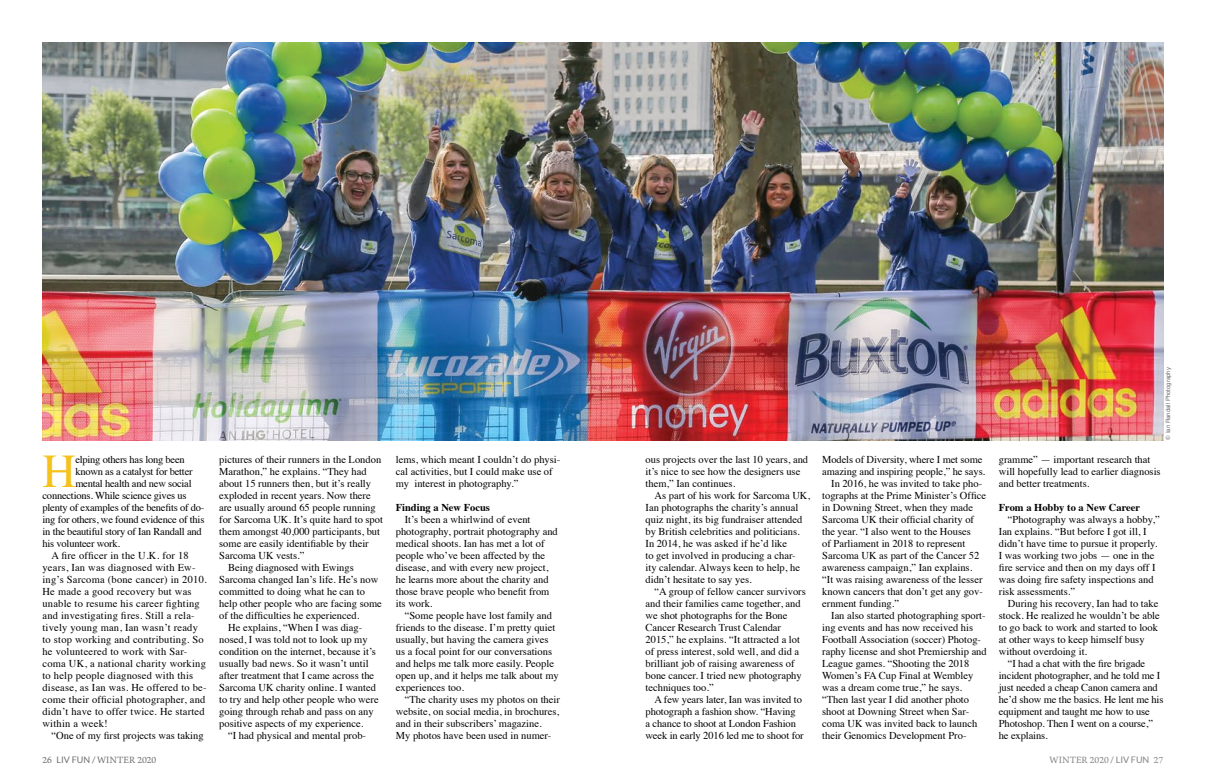
<style>
.page{position:relative;width:1206px;height:783px;background:#fff}
.page>*{position:absolute;margin:0;border:0;box-sizing:border-box;transform-origin:0 0}
.t1{font:46.8px "Times";color:#f5c21d}
.t2{font:10.5px/12px "Times";color:#000}
.t3{font:10.5px "Times";letter-spacing:.02em;color:#000}
.t4{font:10.5px "Times";letter-spacing:-.02em;color:#000}
.t5{font:700 10.5px "Times";color:#000}
.t6{font:9px "Born";color:#6d6e71}
.t7{font:9px "Born";color:#808285}
.t8{font:6px "Helvetica";color:#6d6e71}
.s1{font-family:"Lato"}
</style>
<div class="page">
<img style="left:43px;top:43px;width:1120px;height:398px">
<h1 class="t1" style="left:43px;top:427px;width:35px">H</h1>
<p class="t4" style="left:75px;top:449px;width:111px">elping others has long been</p>
<p class="t4" style="left:75px;top:461px;width:119px">known as a catalyst for better</p>
<p class="t4" style="left:75px;top:473px;width:118px">mental health and new social</p>
<p class="t4" style="left:43px;top:485px;width:146px">connections. While science gives us</p>
<p class="t4" style="left:43px;top:497px;width:163px">plenty of examples of the benefits of do-</p>
<p class="t4" style="left:43px;top:509px;width:163px">ing for others, we found evidence of this</p>
<p class="t4" style="left:43px;top:521px;width:161px">in the beautiful story of Ian Randall and</p>
<p class="t4" style="left:43px;top:533px;width:79px">his volunteer work.</p>
<p class="t3" style="left:52px;top:545px;width:139px">A fire officer in the U.K. for 18</p>
<p class="t3" style="left:43px;top:557px;width:155px">years, Ian was diagnosed with Ew-</p>
<p class="t3" style="left:43px;top:569px;width:166px">ing’s Sarcoma (bone cancer) in 2010.</p>
<p class="t3" style="left:43px;top:581px;width:151px">He made a good recovery but was</p>
<p class="t3" style="left:43px;top:593px;width:159px">unable to resume his career fighting</p>
<p class="t3" style="left:43px;top:605px;width:154px">and investigating fires. Still a rela-</p>
<p class="t3" style="left:43px;top:617px;width:157px">tively young man, Ian wasn’t ready</p>
<p class="t3" style="left:43px;top:629px;width:163px">to stop working and contributing. So</p>
<p class="t3" style="left:43px;top:641px;width:146px">he volunteered to work with Sar-</p>
<p class="t3" style="left:43px;top:653px;width:165px">coma UK, a national charity working</p>
<p class="t3" style="left:43px;top:665px;width:152px">to help people diagnosed with this</p>
<p class="t3" style="left:43px;top:677px;width:166px">disease, as Ian was. He offered to be-</p>
<p class="t3" style="left:43px;top:689px;width:164px">come their official photographer, and</p>
<p class="t3" style="left:43px;top:701px;width:164px">didn’t have to offer twice. He started</p>
<p class="t3" style="left:43px;top:713px;width:67px">within a week!</p>
<p class="t2" style="left:52px;top:728px;width:154px">“One of my first projects was taking</p>
<p class="t2" style="left:219px;top:452px;width:164px">pictures of their runners in the London</p>
<p class="t2" style="left:219px;top:464px;width:149px">Marathon,” he explains. “They had</p>
<p class="t2" style="left:219px;top:476px;width:153px">about 15 runners then, but it’s really</p>
<p class="t2" style="left:219px;top:488px;width:153px">exploded in recent years. Now there</p>
<p class="t2" style="left:219px;top:500px;width:158px">are usually around 65 people running</p>
<p class="t2" style="left:219px;top:512px;width:165px">for Sarcoma UK. It’s quite hard to spot</p>
<p class="t2" style="left:219px;top:524px;width:162px">them amongst 40,000 participants, but</p>
<p class="t2" style="left:219px;top:536px;width:151px">some are easily identifiable by their</p>
<p class="t2" style="left:219px;top:548px;width:87px">Sarcoma UK vests.”</p>
<p class="t2" style="left:228px;top:560px;width:127px">Being diagnosed with Ewings</p>
<p class="t2" style="left:219px;top:572px;width:161px">Sarcoma changed Ian’s life. He’s now</p>
<p class="t2" style="left:219px;top:584px;width:147px">committed to doing what he can to</p>
<p class="t2" style="left:219px;top:596px;width:164px">help other people who are facing some</p>
<p class="t2" style="left:219px;top:608px;width:142px">of the difficulties he experienced.</p>
<p class="t2" style="left:228px;top:620px;width:136px">He explains, “When I was diag-</p>
<p class="t2" style="left:219px;top:632px;width:150px">nosed, I was told not to look up my</p>
<p class="t2" style="left:219px;top:644px;width:158px">condition on the internet, because it’s</p>
<p class="t2" style="left:219px;top:656px;width:151px">usually bad news. So it wasn’t until</p>
<p class="t2" style="left:219px;top:668px;width:157px">after treatment that I came across the</p>
<p class="t2" style="left:219px;top:680px;width:158px">Sarcoma UK charity online. I wanted</p>
<p class="t2" style="left:219px;top:692px;width:161px">to try and help other people who were</p>
<p class="t2" style="left:219px;top:704px;width:156px">going through rehab and pass on any</p>
<p class="t2" style="left:219px;top:716px;width:146px">positive aspects of my experience.</p>
<p class="t2" style="left:228px;top:728px;width:139px">“I had physical and mental prob-</p>
<p class="t2" style="left:396px;top:452px;width:166px">lems, which meant I couldn’t do physi&shy;cal activities, but I could make use of my interest in photography.”</p>
<p class="t5" style="left:396px;top:497px;width:96px">Finding a New Focus</p>
<p class="t2" style="left:396px;top:512px;width:164px;text-indent:9px">It’s been a whirlwind of event photography, portrait photography and medical shoots. Ian has met a lot of people who’ve been affected by the disease, and with every new project, he learns more about the charity and those brave people who benefit from its work.</p>
<p class="t2" style="left:396px;top:608px;width:165px;text-indent:9px">“Some people have lost family and friends to the disease. I’m pretty quiet usually, but having the camera gives us a focal point for our conversations and helps me talk more easily. People open up, and it helps me talk about my experiences too.</p>
<p class="t2" style="left:396px;top:692px;width:166px;text-indent:9px">“The charity uses my photos on their website, on social media, in brochures, and in their subscribers’ magazine.<br>My photos have been used in numer-</p>
<p class="t2" style="left:646px;top:452px;width:164px">ous projects over the last 10 years, and it’s nice to see how the designers use them,” Ian continues.</p>
<p class="t2" style="left:646px;top:488px;width:166px;text-indent:9px">As part of his work for Sarcoma UK, Ian photographs the charity’s annual quiz night, its big fundraiser attended by British celebrities and politicians.<br>In 2014, he was asked if he’d like<br>to get involved in producing a char-<br>ity calendar. Always keen to help, he didn’t hesitate to say yes.</p>
<p class="t2" style="left:646px;top:584px;width:162px;text-indent:9px">“A group of fellow cancer survivors and their families came together, and we shot photographs for the Bone Cancer Research Trust Calendar 2015,” he explains. “It attracted a lot of press interest, sold well, and did a brilliant job of raising awareness of bone cancer. I tried new photography techniques too.”</p>
<p class="t2" style="left:646px;top:692px;width:160px;text-indent:9px">A few years later, Ian was invited to photograph a fashion show. “Having<br>a chance to shoot at London Fashion week in early 2016 led me to shoot for</p>
<p class="t2" style="left:822px;top:452px;width:162px">Models of Diversity, where I met some</p>
<p class="t2" style="left:822px;top:464px;width:165px">amazing and inspiring people,” he says.</p>
<p class="t2" style="left:831px;top:476px;width:153px">In 2016, he was invited to take pho-</p>
<p class="t2" style="left:822px;top:488px;width:165px">tographs at the Prime Minister’s Office</p>
<p class="t2" style="left:822px;top:500px;width:153px">in Downing Street, when they made</p>
<p class="t2" style="left:822px;top:512px;width:153px">Sarcoma UK their official charity of</p>
<p class="t2" style="left:822px;top:524px;width:150px">the year. “I also went to the Houses</p>
<p class="t2" style="left:822px;top:536px;width:145px">of Parliament in 2018 to represent</p>
<p class="t2" style="left:822px;top:548px;width:159px">Sarcoma UK as part of the Cancer 52</p>
<p class="t2" style="left:822px;top:560px;width:152px">awareness campaign,” Ian explains.</p>
<p class="t2" style="left:822px;top:572px;width:162px">“It was raising awareness of the lesser</p>
<p class="t2" style="left:822px;top:584px;width:162px">known cancers that don’t get any gov-</p>
<p class="t2" style="left:822px;top:596px;width:78px">ernment funding.”</p>
<p class="t2" style="left:831px;top:608px;width:156px">Ian also started photographing sport-</p>
<p class="t2" style="left:822px;top:620px;width:153px">ing events and has now received his</p>
<p class="t2" style="left:822px;top:632px;width:160px">Football Association (soccer) Photog-</p>
<p class="t2" style="left:822px;top:644px;width:166px">raphy license and shot Premiership and</p>
<p class="t2" style="left:822px;top:656px;width:149px">League games. “Shooting the 2018</p>
<p class="t2" style="left:822px;top:668px;width:153px">Women’s FA Cup Final at Wembley</p>
<p class="t2" style="left:822px;top:680px;width:141px">was a dream come true,” he says.</p>
<p class="t2" style="left:822px;top:692px;width:148px">“Then last year I did another photo</p>
<p class="t2" style="left:822px;top:704px;width:149px">shoot at Downing Street when Sar-</p>
<p class="t2" style="left:822px;top:716px;width:157px">coma UK was invited back to launch</p>
<p class="t2" style="left:822px;top:728px;width:146px">their Genomics Development Pro-</p>
<p class="t8" style="left:1163px;top:440px;width:74px;rotate:-90deg">© Ian Randall Photography</p>
<p class="t2" style="left:999px;top:452px;width:163px">gramme” — important research that will hopefully lead to earlier diagnosis and better treatments.</p>
<p class="t5" style="left:999px;top:497px;width:143px">From a Hobby to a New Career</p>
<p class="t2" style="left:999px;top:512px;width:162px;text-indent:9px">“Photography was always a hobby,” Ian explains. “But before I got ill, I didn’t have time to pursue it properly.<br>I was working two jobs — one in the fire service and then on my days off I was doing fire safety inspections and risk assessments.”</p>
<p class="t2" style="left:999px;top:596px;width:163px;text-indent:9px">During his recovery, Ian had to take stock. He realized he wouldn’t be able to go back to work and started to look at other ways to keep himself busy without overdoing it.</p>
<p class="t2" style="left:999px;top:656px;width:166px;text-indent:9px">“I had a chat with the fire brigade incident photographer, and he told me I just needed a cheap Canon camera and he’d show me the basics. He lent me his equipment and taught me how to use<br>Photoshop. Then I went on a course,” he explains.</p>
<p class="t6" style="left:43px;top:755px;width:115px">26 <span class="s1">LIV FUN /</span> WINTER 2020</p>
<p class="t7" style="left:1050px;top:755px;width:115px">WINTER 2020 <span class="s1">/ LIV FUN</span> 27</p>
</div>
